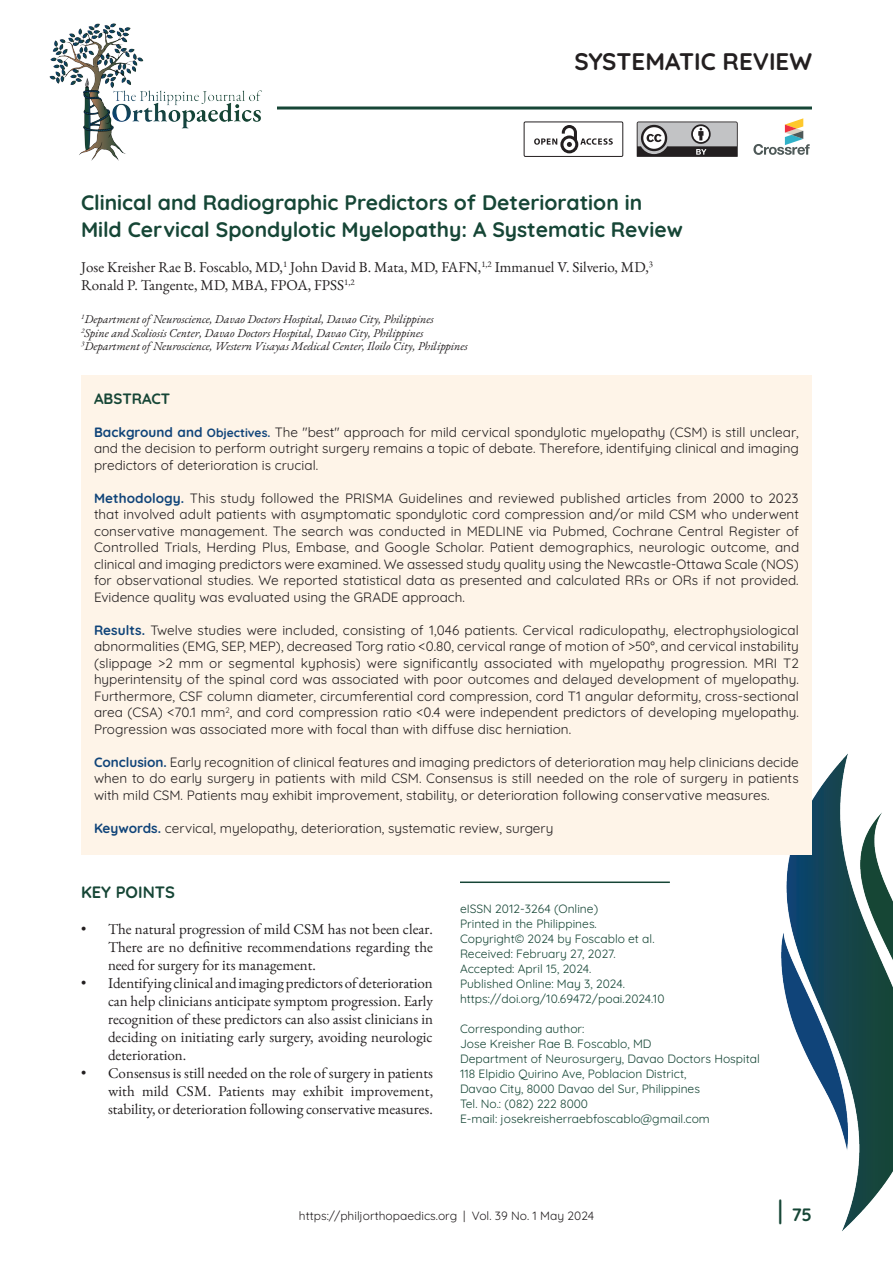
<style>
.page{position:relative;width:893px;height:1263px;background:#fff}
.page>*{position:absolute;margin:0;border:0;box-sizing:border-box;transform-origin:0 0}
.t1{font:700 24px "Quicksand";color:#231f20}
.t2{font:700 21px/27px "Quicksand";color:#164636}
.t3{font:700 18px "Quicksand";color:#164636}
.t4{font:700 16.5px "Quicksand";color:#164636}
.t5{font:15px/18px "EB Garamond";color:#231f20;text-align:justify}
.t6{font:700 15px "Quicksand";color:#164636}
.t7{font:13.5px/16.5px "Quicksand";color:#231f20;text-align:justify}
.t8{font:12px/15px "Quicksand";color:#164636}
.t9{font:italic 12px/13.8px "EB Garamond";color:#231f20}
.t10{font:12px "Quicksand";color:#231f20}
.s1{font-weight:700;color:#104479}
.s2{font-weight:700;font-size:12px;color:#104479}
.s3{font-size:27px}
</style>
<div class="page">
<img style="left:757px;top:753px;width:136px;height:478px">
<div style="left:81px;top:375px;width:731px;height:479px;background:#fef4e8"></div>
<hr style="left:460px;top:881px;width:210px;height:2px;background:#164636">
<hr style="left:81px;top:107px;width:731px;height:3px;background:#164636">
<div style="left:34px;top:17px;width:243px;height:150px;background:#fff"></div>
<img style="left:49px;top:23px;width:213px;height:138px">
<svg style="left:637px;top:122px;width:101px;height:35px;background:#8e8d8e"></svg>
<svg style="left:534px;top:125px;width:79px;height:29px"></svg>
<div style="left:524px;top:122px;width:99px;height:35px;border:1px solid #231f20"></div>
<svg style="left:753px;top:118px;width:57px;height:37px"></svg>
<h1 class="t1" style="left:575px;top:41px;width:239px">SYSTEMATIC REVIEW</h1>
<h2 class="t2" style="left:81px;top:187px;width:603px">Clinical and Radiographic Predictors of Deterioration in<br>Mild Cervical Spondylotic Myelopathy: A Systematic Review</h2>
<p class="t5" style="left:81px;top:258px;width:573px">Jose Kreisher Rae B. Foscablo, MD,<sup>1</sup> John David B. Mata, MD, FAFN,<sup>1,2</sup> Immanuel V. Silverio, MD,<sup>3<br></sup>Ronald P. Tangente, MD, MBA, FPOA, FPSS<sup>1,2</sup></p>
<p class="t9" style="left:81px;top:312px;width:388px"><sup>1</sup>Department of Neuroscience, Davao Doctors Hospital, Davao City, Philippines<br><sup>2</sup>Spine and Scoliosis Center, Davao Doctors Hospital, Davao City, Philippines<br><sup>3</sup>Department of Neuroscience, Western Visayas Medical Center, Iloilo City, Philippines</p>
<p class="t6" style="left:94px;top:386px;width:78px">ABSTRACT</p>
<p class="t7" style="left:94px;top:422px;width:706px"><span class="s1">Background and</span> <span class="s2">Objectives.</span> The "best" approach for mild cervical spondylotic myelopathy (CSM) is still unclear, and the decision to perform outright surgery remains a topic of debate. Therefore, identifying clinical and imaging predictors of deterioration is crucial.</p>
<p class="t7" style="left:94px;top:488px;width:707px"><span class="s1">Methodology.</span> This study followed the PRISMA Guidelines and reviewed published articles from 2000 to 2023 that involved adult patients with asymptomatic spondylotic cord compression and/or mild CSM who underwent conservative management. The search was conducted in MEDLINE via Pubmed, Cochrane Central Register of Controlled Trials, Herding Plus, Embase, and Google Scholar. Patient demographics, neurologic outcome, and clinical and imaging predictors were examined. We assessed study quality using the Newcastle-Ottawa Scale (NOS) for observational studies. We reported statistical data as presented and calculated RRs or ORs if not provided.<br>Evidence quality was evaluated using the GRADE approach.</p>
<p class="t7" style="left:94px;top:620px;width:706px"><span class="s1">Results.</span> Twelve studies were included, consisting of 1,046 patients. Cervical radiculopathy, electrophysiological abnormalities (EMG, SEP, MEP), decreased Torg ratio &lt;0.80, cervical range of motion of &gt;50°, and cervical instability (slippage &gt;2 mm or segmental kyphosis) were significantly associated with myelopathy progression. MRI T2 hyperintensity of the spinal cord was associated with poor outcomes and delayed development of myelopathy.<br>Furthermore, CSF column diameter, circumferential cord compression, cord T1 angular deformity, cross-sectional area (CSA) &lt;70.1 mm<sup>2</sup>, and cord compression ratio &lt;0.4 were independent predictors of developing myelopathy.<br>Progression was associated more with focal than with diffuse disc herniation.</p>
<p class="t7" style="left:94px;top:752px;width:706px"><span class="s1">Conclusion.</span> Early recognition of clinical features and imaging predictors of deterioration may help clinicians decide when to do early surgery in patients with mild CSM. Consensus is still needed on the role of surgery in patients with mild CSM. Patients may exhibit improvement, stability, or deterioration following conservative measures.</p>
<p class="t7" style="left:94px;top:818px;width:461px"><span class="s1">Keywords.</span> cervical, myelopathy, deterioration, systematic review, surgery</p>
<p class="t4" style="left:81px;top:878px;width:96px">KEY POINTS</p>
<p class="t5" style="left:108px;top:920px;width:326px;text-indent:-27px">• The natural progression of mild CSM has not been clear.<br>There are no definitive recommendations regarding the need for surgery for its management.</p>
<p class="t5" style="left:108px;top:974px;width:326px;text-indent:-27px">• Identifying clinical and imaging predictors of deterioration can help clinicians anticipate symptom progression. Early recognition of these predictors can also assist clinicians in deciding on initiating early surgery, avoiding neurologic deterioration.</p>
<p class="t5" style="left:108px;top:1064px;width:327px;text-indent:-27px">• Consensus is still needed on the role of surgery in patients with mild CSM. Patients may exhibit improvement, stability, or deterioration following conservative measures.</p>
<p class="t8" style="left:460px;top:899px;width:206px">eISSN 2012-3264 (Online)<br>Printed in the Philippines.<br>Copyright© 2024 by Foscablo et al.<br>Received: February 27, 2027.<br>Accepted: April 15, 2024.<br>Published Online: May 3, 2024. https://doi.org/10.69472/poai.2024.10</p>
<p class="t8" style="left:460px;top:1019px;width:301px">Corresponding author:<br>Jose Kreisher Rae B. Foscablo, MD<br>Department of Neurosurgery, Davao Doctors Hospital 118 Elpidio Quirino Ave, Poblacion District,<br>Davao City, 8000 Davao del Sur, Philippines<br>Tel. No.: (082) 222 8000<br>E-mail: josekreisherraebfoscablo@gmail.com</p>
<p class="t10" style="left:299px;top:1207px;width:297px">https://philjorthopaedics.org | Vol. 39 No. 1 May 2024</p>
<h3 class="t3" style="left:778px;top:1199px;width:35px"><span class="s3">|</span> 75</h3>
</div>
